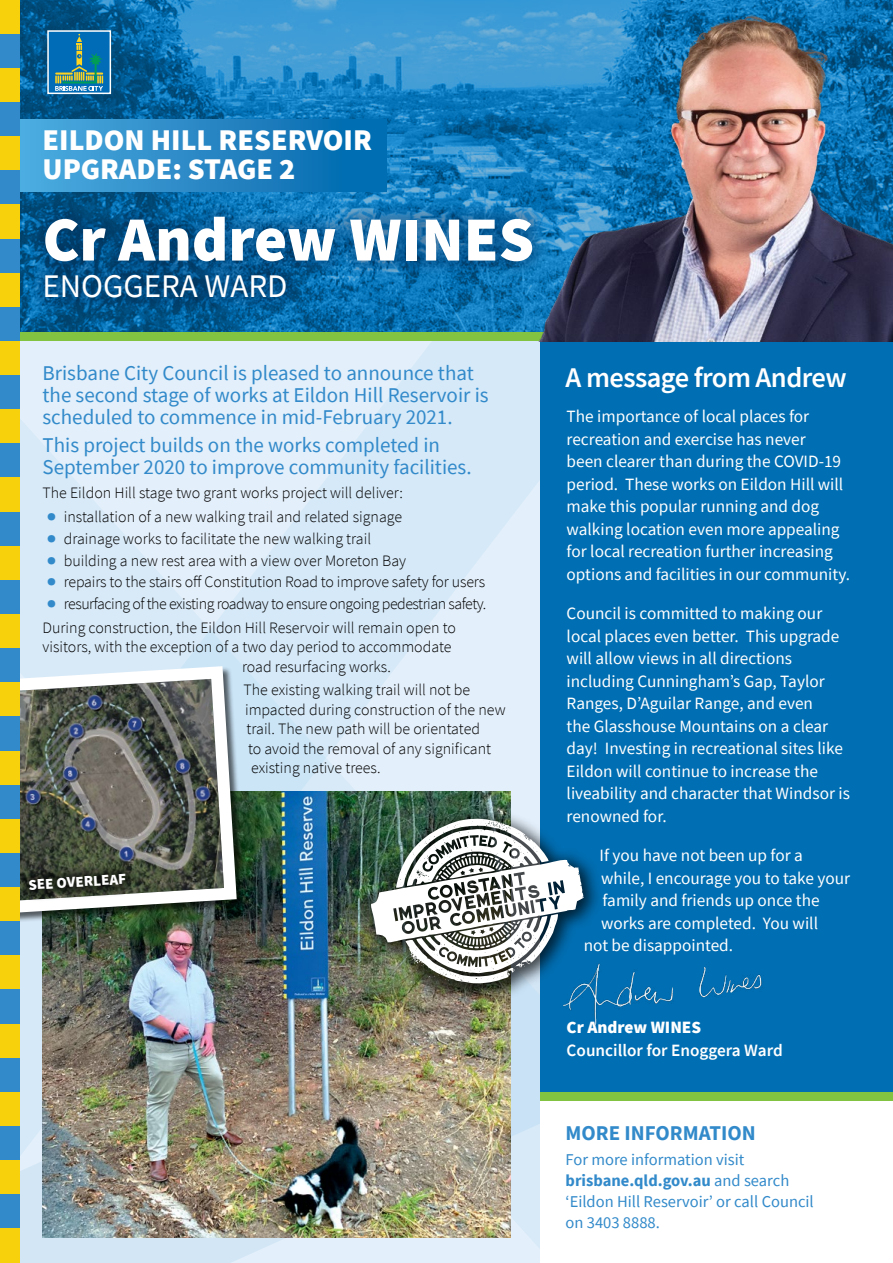
<style>
.page{position:relative;width:893px;height:1263px;background:#fff}
.page>*{position:absolute;margin:0;border:0;box-sizing:border-box;transform-origin:0 0}
.t1{font:900 63px "Source Sans Pro";color:#fff}
.t2{font:33px "Source Sans Pro";color:#fff}
.t3{font:900 30px/28.5px "Source Sans Pro";color:#fff}
.t4{font:600 28.5px "Source Sans Pro";letter-spacing:-.02em;color:#fff}
.t5{font:21px/21.8px "Source Sans Pro";color:#328aca}
.t6{font:700 21px "Source Sans Pro";color:#328aca}
.t7{font:17.25px/22.5px "Source Sans Pro";color:#fff}
.t8{font:600 17.25px "Source Sans Pro";color:#fff}
.t9{font:900 17.25px "Source Sans Pro";color:#fff}
.t10{font:16.5px/21px "Source Sans Pro";color:#328aca}
.t11{font:300 15.9px/19.5px "Source Sans Pro";color:#000}
.t12{font:300 15.9px/23.7px "Source Sans Pro";letter-spacing:-.03em;color:#000}
.t13{font:900 15px "Source Sans Pro";color:#fff}
.s1{font-weight:600;color:#328aca}
.s2{font-weight:700}
</style>
<div class="page">
<svg style="left:19px;top:341px;width:521px;height:922px;background:#dbeaf7"></svg>
<img style="left:19px;top:0;width:490px;height:333px">
<img style="left:43px;top:792px;width:467px;height:445px">
<div style="left:540px;top:341px;width:353px;height:751px;background:#006eb2"></div>
<div style="left:540px;top:1092px;width:353px;height:9px;background:#82c341"></div>
<div style="left:0;top:119px;width:387px;height:72px;background:linear-gradient(to right,#54afe2,#0066ac)"></div>
<div style="left:13px;top:333px;width:880px;height:8px;background:#82c341"></div>
<div style="left:359px;top:806px;width:244px;height:201px;background:#000;opacity:.7"></div>
<img style="left:370px;top:818px;width:214px;height:171px">
<img style="left:509px;top:0;width:384px;height:341px">
<div style="left:27px;top:199px;width:522px;height:116px;background:#001841;opacity:.3"></div>
<div style="left:0;top:666px;width:246px;height:257px;background:#000;opacity:.6"></div>
<img style="left:19px;top:660px;width:224px;height:259px">
<div style="left:16px;top:861px;width:122px;height:41px;background:#000;opacity:.53"></div>
<img style="left:560px;top:962px;width:202px;height:64px">
<svg style="left:47px;top:30px;width:65px;height:65px;background:#3787aa"></svg>
<div style="left:0;top:0;width:19px;height:34px;background:#f7d20c"></div>
<div style="left:0;top:34px;width:19px;height:34px;background:#328aca"></div>
<div style="left:0;top:68px;width:19px;height:34px;background:#f7d20c"></div>
<div style="left:0;top:102px;width:19px;height:35px;background:#328aca"></div>
<div style="left:0;top:137px;width:19px;height:34px;background:#f7d20c"></div>
<div style="left:0;top:171px;width:19px;height:34px;background:#328aca"></div>
<div style="left:0;top:205px;width:19px;height:34px;background:#f7d20c"></div>
<div style="left:0;top:239px;width:19px;height:34px;background:#328aca"></div>
<div style="left:0;top:273px;width:19px;height:34px;background:#f7d20c"></div>
<div style="left:0;top:307px;width:19px;height:34px;background:#328aca"></div>
<div style="left:0;top:341px;width:19px;height:34px;background:#f7d20c"></div>
<div style="left:0;top:375px;width:19px;height:35px;background:#328aca"></div>
<div style="left:0;top:410px;width:19px;height:34px;background:#f7d20c"></div>
<div style="left:0;top:444px;width:19px;height:34px;background:#328aca"></div>
<div style="left:0;top:478px;width:19px;height:34px;background:#f7d20c"></div>
<div style="left:0;top:512px;width:19px;height:34px;background:#328aca"></div>
<div style="left:0;top:546px;width:19px;height:34px;background:#f7d20c"></div>
<div style="left:0;top:580px;width:19px;height:34px;background:#328aca"></div>
<div style="left:0;top:614px;width:19px;height:34px;background:#f7d20c"></div>
<div style="left:0;top:648px;width:19px;height:35px;background:#328aca"></div>
<div style="left:0;top:683px;width:19px;height:34px;background:#f7d20c"></div>
<div style="left:0;top:717px;width:19px;height:34px;background:#328aca"></div>
<div style="left:0;top:751px;width:19px;height:34px;background:#f7d20c"></div>
<div style="left:0;top:785px;width:19px;height:34px;background:#328aca"></div>
<div style="left:0;top:819px;width:19px;height:34px;background:#f7d20c"></div>
<div style="left:0;top:853px;width:19px;height:34px;background:#328aca"></div>
<div style="left:0;top:887px;width:19px;height:35px;background:#f7d20c"></div>
<div style="left:0;top:922px;width:19px;height:34px;background:#328aca"></div>
<div style="left:0;top:956px;width:19px;height:34px;background:#f7d20c"></div>
<div style="left:0;top:990px;width:19px;height:34px;background:#328aca"></div>
<div style="left:0;top:1024px;width:19px;height:34px;background:#f7d20c"></div>
<div style="left:0;top:1058px;width:19px;height:34px;background:#328aca"></div>
<div style="left:0;top:1092px;width:19px;height:34px;background:#f7d20c"></div>
<div style="left:0;top:1126px;width:19px;height:34px;background:#328aca"></div>
<div style="left:0;top:1160px;width:19px;height:35px;background:#f7d20c"></div>
<div style="left:0;top:1195px;width:19px;height:34px;background:#328aca"></div>
<div style="left:0;top:1229px;width:19px;height:34px;background:#f7d20c"></div>
<h3 class="t3" style="left:43px;top:126px;width:331px">EILDON HILL RESERVOIR<br>UPGRADE: STAGE 2</h3>
<h1 class="t1" style="left:43px;top:196px;width:493px">Cr Andrew WINES</h1>
<h2 class="t2" style="left:43px;top:265px;width:246px">ENOGGERA WARD</h2>
<p class="t5" style="left:43px;top:362px;width:448px">Brisbane City Council is pleased to announce that the second stage of works at Eildon Hill Reservoir is scheduled to commence in mid-February 2021.</p>
<p class="t5" style="left:43px;top:434px;width:431px">This project builds on the works completed in<br>September 2020 to improve community facilities.</p>
<p class="t11" style="left:43px;top:483px;width:362px">The Eildon Hill stage two grant works project will deliver:</p>
<p class="t11" style="left:47px;top:507px;width:357px"><span class="s1">●</span> installation of a new walking trail and related signage</p>
<p class="t11" style="left:47px;top:529px;width:326px"><span class="s1">●</span> drainage works to facilitate the new walking trail</p>
<p class="t11" style="left:47px;top:550px;width:361px"><span class="s1">●</span> building a new rest area with a view over Moreton Bay</p>
<p class="t11" style="left:47px;top:572px;width:440px"><span class="s1">●</span> repairs to the stairs off Constitution Road to improve safety for users</p>
<p class="t12" style="left:43px;top:592px;width:445px"><span class="s1">●</span> resurfacing of the existing roadway to ensure ongoing pedestrian safety.<br>During construction, the Eildon Hill Reservoir will remain open to</p>
<p class="t11" style="left:242px;top:637px;width:211px;text-indent:-200px">visitors, with the exception of a two day period to accommodate road resurfacing works.</p>
<p class="t11" style="left:244px;top:680px;width:228px">The existing walking trail will not be</p>
<p class="t11" style="left:245px;top:700px;width:262px">impacted during construction of the new</p>
<p class="t11" style="left:247px;top:719px;width:235px">trail. The new path will be orientated</p>
<p class="t11" style="left:248px;top:739px;width:245px">to avoid the removal of any significant</p>
<p class="t11" style="left:251px;top:758px;width:131px">existing native trees.</p>
<p class="t13" style="left:28px;top:875px;width:99px;rotate:-4deg">SEE OVERLEAF</p>
<h3 class="t4" style="left:566px;top:359px;width:283px">A message from Andrew</h3>
<p class="t7" style="left:567px;top:405px;width:285px">The importance of local places for recreation and exercise has never<br>been clearer than during the COVID-19 period. These works on Eildon Hill will make this popular running and dog walking location even more appealing for local recreation further increasing options and facilities in our community.</p>
<p class="t7" style="left:567px;top:602px;width:285px">Council is committed to making our local places even better. This upgrade will allow views in all directions including Cunningham’s Gap, Taylor Ranges, D’Aguilar Range, and even<br>the Glasshouse Mountains on a clear day! Investing in recreational sites like Eildon will continue to increase the liveability and character that Windsor is renowned for.</p>
<p class="t7" style="left:600px;top:844px;width:205px">If you have not been up for a</p>
<p class="t7" style="left:601px;top:867px;width:251px">while, I encourage you to take your</p>
<p class="t7" style="left:603px;top:889px;width:218px">family and friends up once the</p>
<p class="t7" style="left:601px;top:912px;width:218px">works are completed. You will</p>
<p class="t7" style="left:584px;top:934px;width:151px">not be disappointed.</p>
<p class="t9" style="left:567px;top:1016px;width:136px">Cr Andrew WINES</p>
<p class="t8" style="left:567px;top:1039px;width:218px">Councillor for Enoggera Ward</p>
<p class="t6" style="left:566px;top:1119px;width:192px">MORE INFORMATION</p>
<p class="t10" style="left:566px;top:1149px;width:250px">For more information visit <span class="s2">brisbane.qld.gov.au</span> and search ‘Eildon Hill Reservoir’ or call Council on 3403 8888.</p>
</div>
